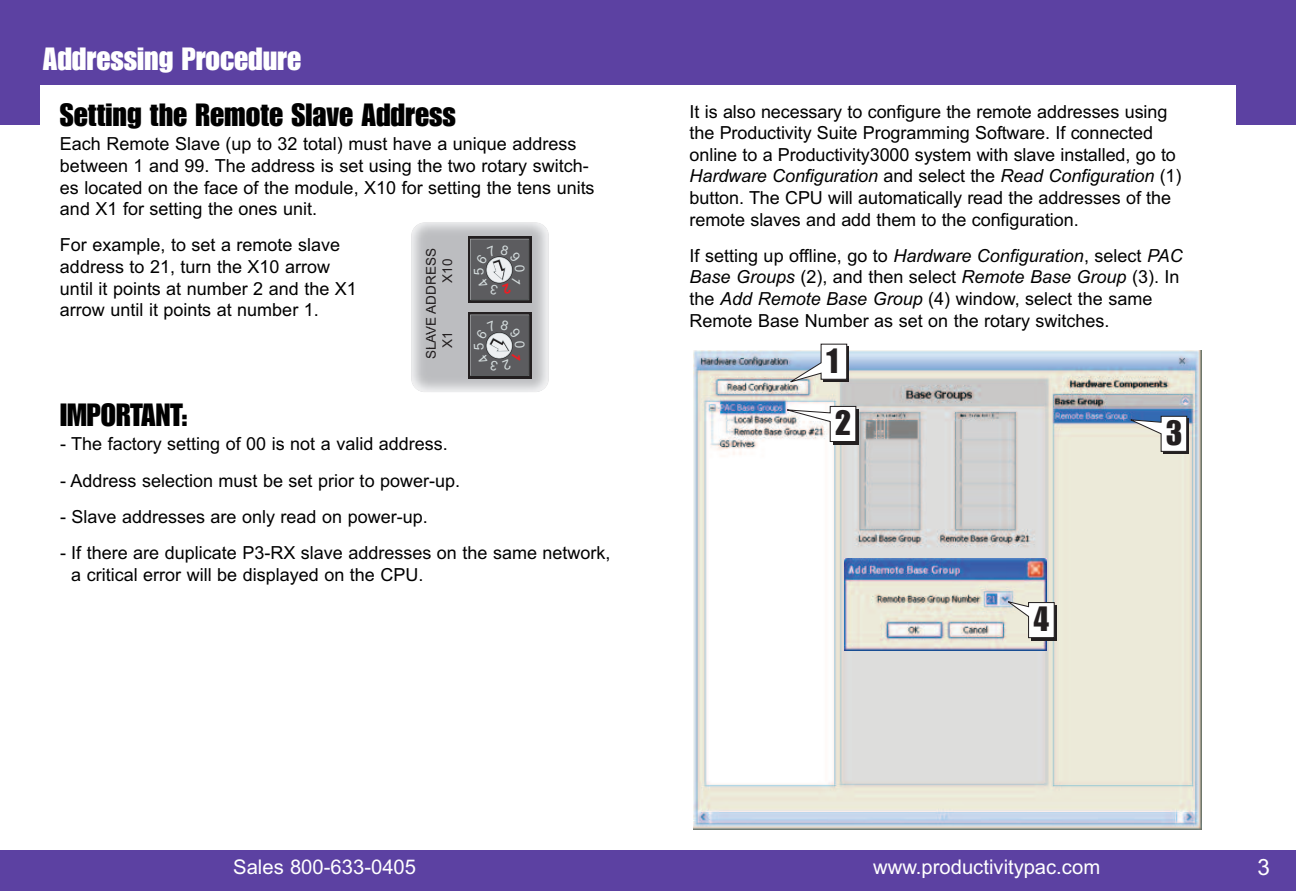
<style>
.page{position:relative;width:1296px;height:891px;background:#fff}
.page>*{position:absolute;margin:0;border:0;box-sizing:border-box;transform-origin:0 0}
.t1{font:34.43px/62.3px "Impact";color:#231f20}
.t2{font:31.5px "Impact";color:#000}
.t3{font:31.5px "Impact";color:#fff}
.t4{font:22.5px "Arial";color:#fff}
.t5{font:20.25px "Arial";color:#fff}
.t6{font:18px/21.6px "Arial";color:#000}
.t7{font:13.5px "Arial";color:#262324}
.t8{font:13.5px "Arial";color:#231f20}
.s1{font-style:italic}
</style>
<div class="page">
<div style="left:0;top:0;width:1296px;height:124px;background:#5c41a2"></div>
<div style="left:40px;top:86px;width:1196px;height:744px;background:#fff"></div>
<div style="left:0;top:850px;width:1296px;height:41px;background:#5c41a2"></div>
<img style="left:693px;top:350px;width:508px;height:480px">
<img style="left:845px;top:559px;width:202px;height:92px">
<div style="left:824px;top:347px;width:25px;height:35px;background:#231f20"></div>
<svg style="left:784px;top:344px;width:64px;height:41px"></svg>
<div style="left:833px;top:409px;width:25px;height:35px;background:#231f20"></div>
<svg style="left:777px;top:405px;width:80px;height:38px"></svg>
<div style="left:1164px;top:419px;width:25px;height:35px;background:#231f20"></div>
<svg style="left:1125px;top:415px;width:63px;height:37px;background:#cfd3d4"></svg>
<div style="left:1031px;top:605px;width:26px;height:35px;background:#231f20"></div>
<svg style="left:1004px;top:600px;width:51px;height:39px;background:#dfded8"></svg>
<img style="left:411px;top:222px;width:138px;height:170px">
<img style="left:426px;top:249px;width:10px;height:109px">
<img style="left:442px;top:259px;width:10px;height:100px">
<div style="left:468px;top:236px;width:63px;height:67px;background:linear-gradient(to right,#383637,#393738)"></div>
<svg style="left:468px;top:312px;width:63px;height:66px"></svg>
<svg style="left:470px;top:239px;width:59px;height:61px;background:#6d6e71"></svg>
<svg style="left:470px;top:315px;width:59px;height:61px;background:#6d6e70"></svg>
<h2 class="t3" style="left:43px;top:47px;width:260px">Addressing Procedure</h2>
<h2 class="t2" style="left:60px;top:103px;width:397px">Setting the Remote Slave Address</h2>
<p class="t6" style="left:60px;top:133px;width:536px">Each Remote Slave (up to 32 total) must have a unique address between 1 and 99. The address is set using the two rotary switch&shy;es located on the face of the module, X10 for setting the tens units and X1 for setting the ones unit.</p>
<p class="t6" style="left:60px;top:234px;width:298px">For example, to set a remote slave address to 21, turn the X10 arrow until it points at number 2 and the X1 arrow until it points at number 1.</p>
<p class="t7" style="left:422px;top:359px;width:112px;rotate:-90deg">SLAVE ADDRESS</p>
<p class="t8" style="left:438px;top:283px;width:26px;rotate:-90deg">X10</p>
<p class="t8" style="left:438px;top:348px;width:18px;rotate:-90deg">X1</p>
<h2 class="t2" style="left:60px;top:403px;width:130px">IMPORTANT:</h2>
<p class="t6" style="left:60px;top:433px;width:389px">- The factory setting of 00 is not a valid address.</p>
<p class="t6" style="left:60px;top:470px;width:402px">- Address selection must be set prior to power-up.</p>
<p class="t6" style="left:60px;top:506px;width:369px">- Slave addresses are only read on power-up.</p>
<p class="t6" style="left:71px;top:542px;width:541px;text-indent:-11px">- If there are duplicate P3-RX slave addresses on the same network, a critical error will be displayed on the CPU.</p>
<p class="t6" style="left:690px;top:101px;width:493px">It is also necessary to configure the remote addresses using the Productivity Suite Programming Software. If connected online to a Productivity3000 system with slave installed, go to <span class="s1">Hardware Configuration</span> and select the <span class="s1">Read Configuration</span> (1) button. The CPU will automatically read the addresses of the remote slaves and add them to the configuration.</p>
<p class="t6" style="left:690px;top:245px;width:495px">If setting up offline, go to <span class="s1">Hardware Configuration</span>, select <span class="s1">PAC Base Groups</span> (2), and then select <span class="s1">Remote Base Group</span> (3). In the <span class="s1">Add Remote Base Group</span> (4) window, select the same Remote Base Number as set on the rotary switches.</p>
<h1 class="t1" style="left:826px;top:331px;width:27px">1<br>2</h1>
<h1 class="t1" style="left:1033px;top:589px;width:18px">4</h1>
<h1 class="t1" style="left:1166px;top:403px;width:18px">3</h1>
<p class="t5" style="left:233px;top:855px;width:184px">Sales 800-633-0405</p>
<p class="t5" style="left:873px;top:855px;width:229px">www.productivitypac.com</p>
<p class="t4" style="left:1258px;top:854px;width:14px">3</p>
</div>
